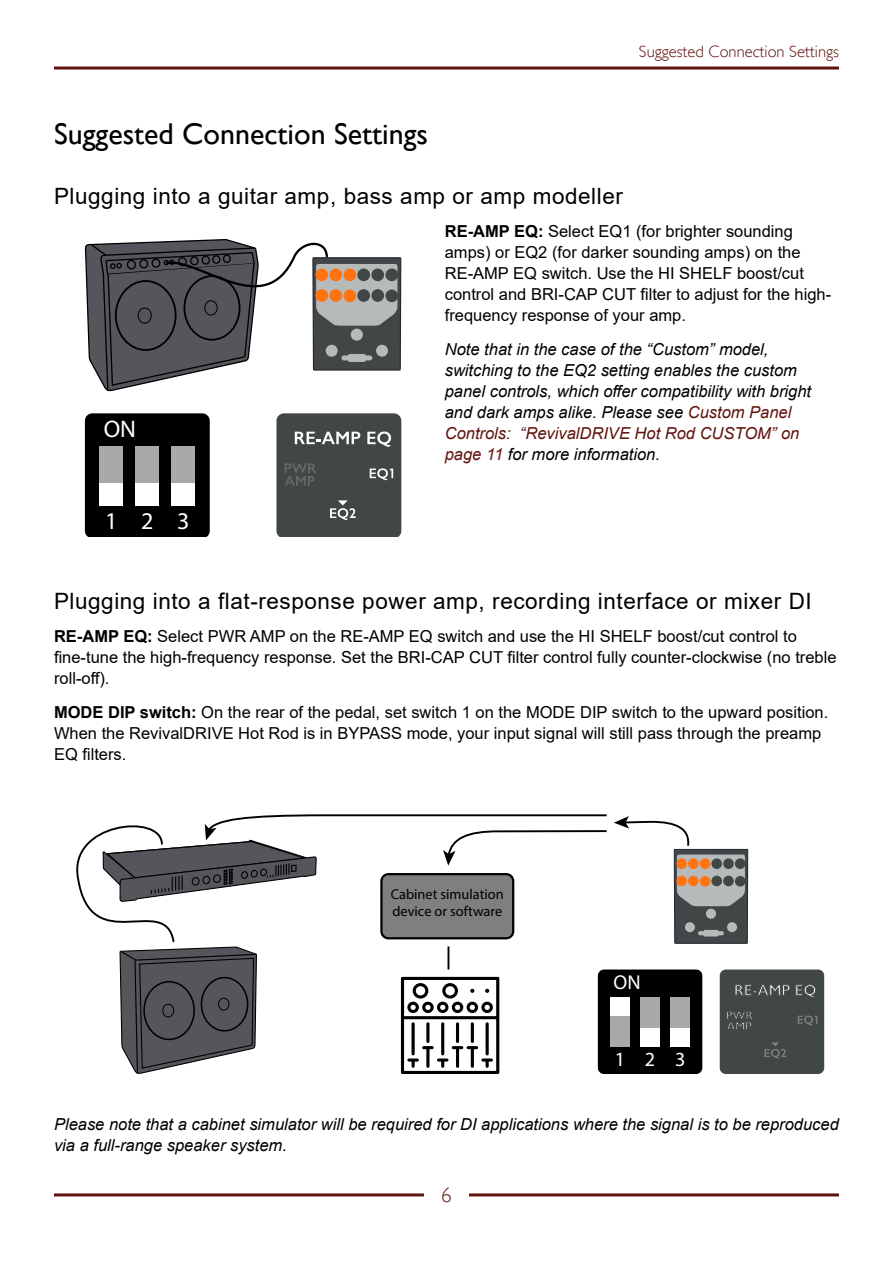
<style>
.page{position:relative;width:893px;height:1263px;background:#fff}
.page>*{position:absolute;margin:0;border:0;box-sizing:border-box;transform-origin:0 0}
.t1{font:30px "Gill Sans";color:#000}
.t2{font:24px "Myriad Pro";color:#fff}
.t3{font:22.5px "Arial";letter-spacing:.025em;color:#000}
.t4{font:300 21px "Gill Sans";color:#60140e}
.t5{font:20.1px "Myriad Pro";color:#fff}
.t6{font:16.5px/21px "Arial";color:#000}
.t7{font:italic 16.5px/21px "Arial";color:#000}
.t8{font:300 16.5px "Gill Sans";color:#60140e}
.t9{font:14.4px/17.2px "Myriad Pro";color:#000}
.s1{font-weight:700}
.s2{color:#60140e}
</style>
<div class="page">
<hr style="left:54px;top:67px;width:785px;height:3px;background:#60140e">
<hr style="left:54px;top:1193px;width:370px;height:3px;background:#60140e">
<hr style="left:469px;top:1193px;width:370px;height:3px;background:#60140e">
<svg style="left:85px;top:239px;width:317px;height:298px"></svg>
<div style="left:720px;top:969px;width:104px;height:105px;background:#414647;border-radius:6px"></div>
<svg style="left:798px;top:1015px;width:19px;height:10px"></svg>
<svg style="left:796px;top:985px;width:20px;height:13px"></svg>
<svg style="left:76px;top:814px;width:714px;height:260px"></svg>
<hr style="left:447px;top:946px;width:2px;height:23px;background:#000">
<div style="left:381px;top:874px;width:132px;height:64px;background:#7f7f7f;border-radius:7px"></div>
<div style="left:380px;top:873px;width:134px;height:66px;border:2px solid #000;border-radius:7px"></div>
<div style="left:598px;top:969px;width:104px;height:105px;background:#000;border-radius:6px"></div>
<div style="left:610px;top:997px;width:20px;height:50px;background:#fff"></div>
<div style="left:610px;top:1016px;width:20px;height:30px;background:#a9a9a9"></div>
<div style="left:640px;top:997px;width:20px;height:50px;background:#fff"></div>
<div style="left:640px;top:997px;width:20px;height:30px;background:#a9a9a9"></div>
<div style="left:670px;top:997px;width:20px;height:50px;background:#fff"></div>
<div style="left:670px;top:997px;width:20px;height:30px;background:#a9a9a9"></div>
<p class="t8" style="left:639px;top:45px;width:201px">Suggested Connection Settings</p>
<h1 class="t1" style="left:54px;top:122px;width:376px">Suggested Connection Settings</h1>
<h3 class="t3" style="left:54px;top:180px;width:570px">Plugging into a guitar amp, bass amp or amp modeller</h3>
<p class="t6" style="left:445px;top:221px;width:388px"><span class="s1">RE-AMP EQ:</span> Select EQ1 (for brighter sounding amps) or EQ2 (for darker sounding amps) on the RE-AMP EQ switch. Use the HI SHELF boost/cut control and BRI-CAP CUT filter to adjust for the high&shy;frequency response of your amp.</p>
<p class="t7" style="left:445px;top:340px;width:368px">Note that in the case of the “Custom” model, switching to the EQ2 setting enables the custom panel controls, which offer compatibility with bright and dark amps alike. Please see <span class="s2">Custom Panel Controls: “RevivalDRIVE Hot Rod CUSTOM” on page 11</span> for more information.</p>
<h2 class="t2" style="left:104px;top:415px;width:34px">ON</h2>
<h2 class="t2" style="left:105px;top:507px;width:86px">123</h2>
<h3 class="t3" style="left:54px;top:585px;width:759px">Plugging into a flat-response power amp, recording interface or mixer DI</h3>
<p class="t6" style="left:54px;top:626px;width:784px"><span class="s1">RE-AMP EQ:</span> Select PWR AMP on the RE-AMP EQ switch and use the HI SHELF boost/cut control to fine-tune the high-frequency response. Set the BRI-CAP CUT filter control fully counter-clockwise (no treble roll-off).</p>
<p class="t6" style="left:54px;top:702px;width:776px"><span class="s1">MODE DIP switch:</span> On the rear of the pedal, set switch 1 on the MODE DIP switch to the upward position.<br>When the RevivalDRIVE Hot Rod is in BYPASS mode, your input signal will still pass through the preamp<br>EQ filters.</p>
<p class="t9" style="left:391px;top:885px;width:114px">Cabinet simulation device or software</p>
<p class="t5" style="left:614px;top:971px;width:29px">ON</p>
<p class="t5" style="left:615px;top:1047px;width:72px">123</p>
<p class="t7" style="left:54px;top:1115px;width:786px">Please note that a cabinet simulator will be required for DI applications where the signal is to be reproduced via a full-range speaker system.</p>
<p class="t4" style="left:441px;top:1186px;width:12px">6</p>
</div>
